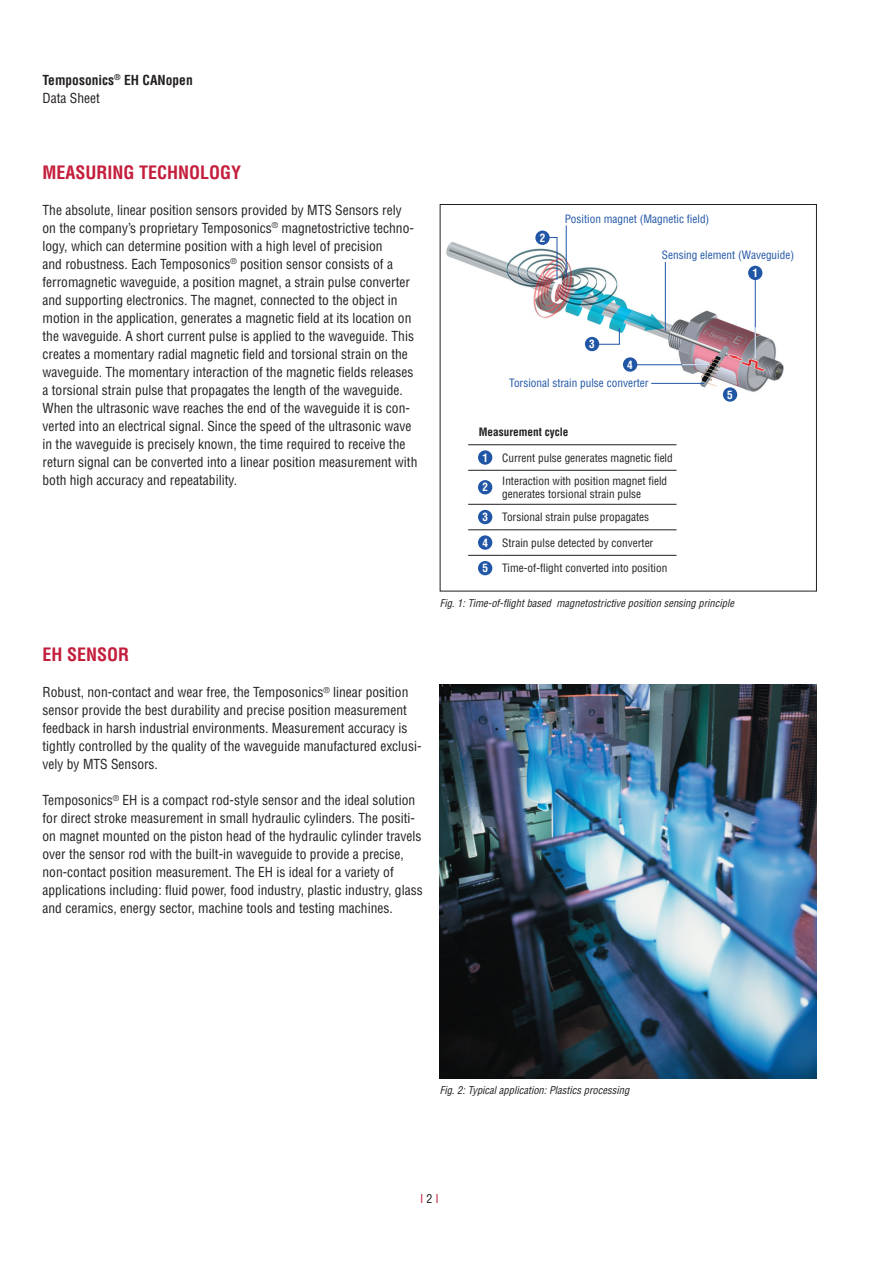
<style>
.page{position:relative;width:893px;height:1263px;background:#fff}
.page>*{position:absolute;margin:0;border:0;box-sizing:border-box;transform-origin:0 0}
.t1{font:700 condensed 18px "Helvetica LT Std";color:#c41e3c}
.t2{font:condensed 13.5px/18px "Helvetica LT Std";color:#231f20}
.t3{font:700 condensed 13.5px/18px "Helvetica LT Std";color:#231f20}
.t4{font:condensed 12px "Helvetica LT Std";color:#c41e3c}
.t5{font:condensed 11.25px/13.5px "Helvetica LT Std";color:#231f20}
.t6{font:condensed 11.25px "Helvetica LT Std";color:#2155a5}
.t7{font:700 condensed 11.25px "Helvetica LT Std";color:#231f20}
.t8{font:700 condensed 11.25px "Helvetica LT Std";color:#fff}
.t9{font:italic condensed 10.5px "Helvetica LT Std";color:#231f20}
.s1{font-weight:400}
.s2{color:#231f20}
</style>
<div class="page">
<img style="left:446px;top:235px;width:338px;height:166px">
<div style="left:623px;top:357px;width:14px;height:15px;background:#2155a5;border-radius:50%"></div>
<div style="left:723px;top:387px;width:14px;height:15px;background:#2155a5;border-radius:50%"></div>
<hr style="left:665px;top:262px;width:1px;height:69px;background:#2155a5">
<svg style="left:596px;top:328px;width:24px;height:17px"></svg>
<hr style="left:636px;top:364px;width:71px;height:1px;background:#2155a5">
<hr style="left:566px;top:225px;width:1px;height:52px;background:#2155a5">
<hr style="left:651px;top:383px;width:53px;height:1px;background:#2155a5">
<div style="left:585px;top:337px;width:14px;height:14px;background:#2155a5;border-radius:50%"></div>
<div style="left:748px;top:266px;width:14px;height:14px;background:#2155a5;border-radius:50%"></div>
<hr style="left:755px;top:278px;width:1px;height:79px;background:#2155a5">
<hr style="left:755px;top:327px;width:1px;height:31px;background:#fff">
<hr style="left:468px;top:470px;width:34px;height:1px;background:#231f20">
<hr style="left:502px;top:470px;width:174px;height:1px;background:#231f20">
<hr style="left:468px;top:504px;width:34px;height:1px;background:#231f20">
<hr style="left:502px;top:504px;width:174px;height:1px;background:#231f20">
<hr style="left:468px;top:529px;width:34px;height:1px;background:#231f20">
<hr style="left:502px;top:529px;width:174px;height:1px;background:#231f20">
<hr style="left:468px;top:444px;width:34px;height:1px;background:#231f20">
<hr style="left:502px;top:444px;width:174px;height:1px;background:#231f20">
<hr style="left:468px;top:555px;width:34px;height:1px;background:#231f20">
<hr style="left:502px;top:555px;width:174px;height:1px;background:#231f20">
<div style="left:478px;top:450px;width:14px;height:15px;background:#2155a5;border-radius:50%"></div>
<div style="left:478px;top:480px;width:14px;height:14px;background:#2155a5;border-radius:50%"></div>
<div style="left:478px;top:510px;width:14px;height:14px;background:#2155a5;border-radius:50%"></div>
<div style="left:478px;top:535px;width:14px;height:15px;background:#2155a5;border-radius:50%"></div>
<div style="left:478px;top:561px;width:14px;height:14px;background:#2155a5;border-radius:50%"></div>
<div style="left:535px;top:231px;width:15px;height:14px;background:#2155a5;border-radius:50%"></div>
<svg style="left:549px;top:237px;width:8px;height:43px"></svg>
<svg style="left:682px;top:364px;width:25px;height:1px"></svg>
<div style="left:440px;top:204px;width:377px;height:387px;border:1px solid #231f20"></div>
<img style="left:440px;top:685px;width:376px;height:393px">
<p class="t3" style="left:43px;top:71px;width:152px">Temposonics<sup>®</sup> EH CANopen<br><span class="s1">Data Sheet</span></p>
<h1 class="t1" style="left:43px;top:161px;width:200px">MEASURING TECHNOLOGY</h1>
<p class="t2" style="left:43px;top:201px;width:376px">The absolute, linear position sensors provided by MTS Sensors rely on the company’s proprietary Temposonics<sup>®</sup> magnetostrictive techno&shy;logy, which can determine position with a high level of precision<br>and robustness. Each Temposonics<sup>®</sup> position sensor consists of a ferromagnetic waveguide, a position magnet, a strain pulse converter and supporting electronics. The magnet, connected to the object in motion in the application, generates a magnetic field at its location on the waveguide. A short current pulse is applied to the waveguide. This creates a momentary radial magnetic field and torsional strain on the waveguide. The momentary interaction of the magnetic fields releases a torsional strain pulse that propagates the length of the waveguide.<br>When the ultrasonic wave reaches the end of the waveguide it is con&shy;verted into an electrical signal. Since the speed of the ultrasonic wave in the waveguide is precisely known, the time required to receive the return signal can be converted into a linear position measurement with both high accuracy and repeatability.</p>
<h1 class="t1" style="left:43px;top:644px;width:88px">EH SENSOR</h1>
<p class="t2" style="left:43px;top:683px;width:381px">Robust, non-contact and wear free, the Temposonics<sup>®</sup> linear position sensor provide the best durability and precise position measurement feedback in harsh industrial environments. Measurement accuracy is tightly controlled by the quality of the waveguide manufactured exclusi&shy;vely by MTS Sensors.</p>
<p class="t2" style="left:43px;top:791px;width:382px">Temposonics<sup>®</sup> EH is a compact rod-style sensor and the ideal solution for direct stroke measurement in small hydraulic cylinders. The positi&shy;on magnet mounted on the piston head of the hydraulic cylinder travels over the sensor rod with the built-in waveguide to provide a precise, non-contact position measurement. The EH is ideal for a variety of applications including: fluid power, food industry, plastic industry, glass and ceramics, energy sector, machine tools and testing machines.</p>
<p class="t8" style="left:540px;top:231px;width:7px">2</p>
<p class="t6" style="left:565px;top:212px;width:146px">Position magnet (Magnetic field)</p>
<p class="t6" style="left:662px;top:247px;width:134px">Sensing element (Waveguide)</p>
<p class="t8" style="left:752px;top:266px;width:7px">1</p>
<p class="t8" style="left:589px;top:337px;width:7px">3</p>
<p class="t8" style="left:627px;top:357px;width:7px">4</p>
<p class="t6" style="left:509px;top:376px;width:141px">Torsional strain pulse converter</p>
<p class="t7" style="left:479px;top:425px;width:91px">Measurement cycle</p>
<p class="t8" style="left:482px;top:450px;width:7px">1</p>
<p class="t5" style="left:502px;top:451px;width:172px">Current pulse generates magnetic field</p>
<p class="t8" style="left:482px;top:480px;width:7px">2</p>
<p class="t5" style="left:502px;top:474px;width:166px">Interaction with position magnet field generates torsional strain pulse</p>
<p class="t8" style="left:482px;top:510px;width:7px">3</p>
<p class="t5" style="left:502px;top:510px;width:148px">Torsional strain pulse propagates</p>
<p class="t8" style="left:482px;top:535px;width:7px">4</p>
<p class="t5" style="left:502px;top:536px;width:153px">Strain pulse detected by converter</p>
<p class="t8" style="left:482px;top:561px;width:7px">5</p>
<p class="t5" style="left:502px;top:561px;width:167px">Time-of-flight converted into position</p>
<p class="t8" style="left:727px;top:387px;width:7px">5</p>
<p class="t9" style="left:440px;top:597px;width:296px">Fig. 1: Time-of-flight based magnetostrictive position sensing principle</p>
<p class="t9" style="left:440px;top:1084px;width:191px">Fig. 2: Typical application: Plastics processing</p>
<p class="t4" style="left:420px;top:1190px;width:20px">I <span class="s2">2</span> I</p>
</div>
